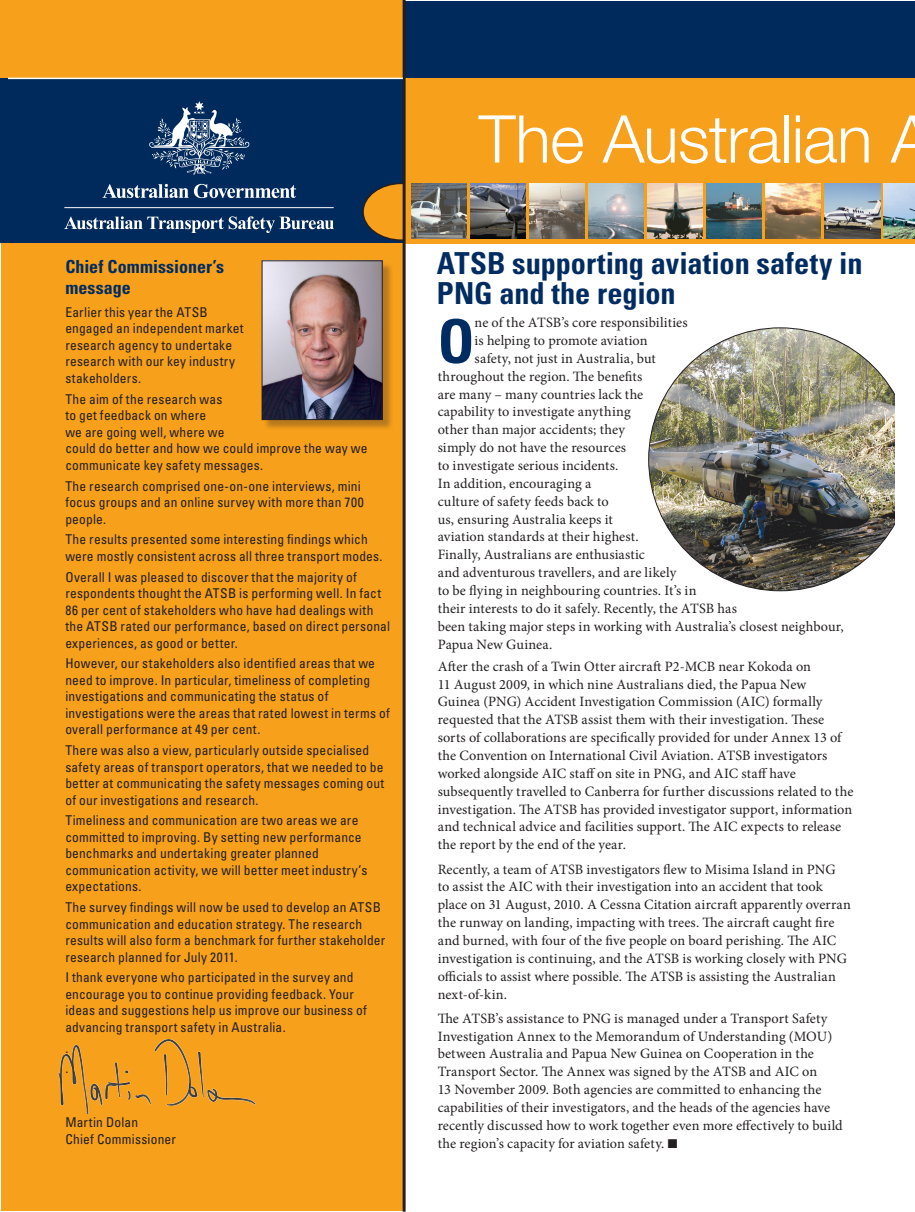
<style>
.page{position:relative;width:915px;height:1212px;background:#fff}
.page>*{position:absolute;margin:0;border:0;box-sizing:border-box;transform-origin:0 0}
.The_Australian_Aviat{font:300 66px "Helvetica Neue LT";letter-spacing:-.01em;color:#fff}
.drop_cap{font:700 condensed 60.3px "Univers";color:#002c62}
.CROSSHEAD_2008{font:700 condensed 30.3px/30.3px "Univers";color:#002c62}
.CROSSHEAD_2008-2{font:700 condensed 18px/21px "Univers";color:#002c62}
.Paragraph_Style_2{font:14.25px/17.9px "Minion Pro";letter-spacing:.005em;color:#231f20}
.drop_cap-2{font:14.25px "Minion Pro";letter-spacing:.005em;color:#231f20}
.ed_message{font:condensed 13.5px/16.5px "Univers";letter-spacing:.015em;color:#231f20}
</style>
<div class="page">
<div style="left:0;top:0;width:404px;height:87px;background:#f6a01b"></div>
<div style="left:404px;top:1px;width:510px;height:86px;background:#00295c"></div>
<div style="left:1px;top:85px;width:403px;height:1126px;background:#f6a01b"></div>
<div style="left:0;top:78px;width:409px;height:165px;background:#00295c"></div>
<div style="left:363px;top:183px;width:77px;height:57px;background:#f6a01b;border-radius:50%"></div>
<div style="left:362px;top:183px;width:79px;height:58px;border:2px solid #231f20;border-radius:50%"></div>
<svg style="left:102px;top:184px;width:194px;height:14px"></svg>
<hr style="left:64px;top:207px;width:269px;height:1px;background:#fff">
<svg style="left:64px;top:216px;width:270px;height:17px"></svg>
<svg style="left:149px;top:101px;width:100px;height:74px"></svg>
<div style="left:404px;top:78px;width:510px;height:166px;background:#f6a01b"></div>
<img style="left:470px;top:183px;width:55px;height:56px">
<img style="left:529px;top:183px;width:55px;height:56px">
<img style="left:588px;top:183px;width:55px;height:56px">
<img style="left:647px;top:183px;width:55px;height:56px">
<img style="left:706px;top:183px;width:55px;height:56px">
<img style="left:765px;top:183px;width:55px;height:56px">
<img style="left:824px;top:183px;width:55px;height:56px">
<img style="left:883px;top:183px;width:31px;height:56px">
<hr style="left:402px;top:0;width:3px;height:1212px;background:#231f20">
<div style="left:263px;top:262px;width:130px;height:169px;background:#231f20;opacity:.3"></div>
<img style="left:263px;top:262px;width:117px;height:156px">
<div style="left:261px;top:260px;width:121px;height:160px;border:1px solid #231f20"></div>
<hr style="left:8px;top:78px;width:395px;height:1px;background:#fff">
<img style="left:411px;top:183px;width:55px;height:56px">
<img style="left:59px;top:1039px;width:196px;height:74px">
<img style="left:648px;top:328px;width:263px;height:263px;border-radius:131px">
<div style="left:894px;top:361px;width:20px;height:262px;background:#fff"></div>
<p class="CROSSHEAD_2008-2" style="left:65px;top:256px;width:160px">Chief Commissioner’s message</p>
<p class="ed_message" style="left:65px;top:304px;width:180px">Earlier this year the ATSB engaged an independent market research agency to undertake research with our key industry stakeholders.</p>
<p class="ed_message" style="left:65px;top:390px;width:304px">The aim of the research was<br>to get feedback on where<br>we are going well, where we<br>could do better and how we could improve the way we communicate key safety messages.</p>
<p class="ed_message" style="left:65px;top:477px;width:300px">The research comprised one-on-one interviews, mini focus groups and an online survey with more than 700 people.</p>
<p class="ed_message" style="left:65px;top:531px;width:318px">The results presented some interesting findings which were mostly consistent across all three transport modes.</p>
<p class="ed_message" style="left:65px;top:568px;width:326px">Overall I was pleased to discover that the majority of respondents thought the ATSB is performing well. In fact 86 per cent of stakeholders who have had dealings with the ATSB rated our performance, based on direct personal experiences, as good or better.</p>
<p class="ed_message" style="left:65px;top:655px;width:326px">However, our stakeholders also identified areas that we need to improve. In particular, timeliness of completing investigations and communicating the status of investigations were the areas that rated lowest in terms of overall performance at 49 per cent.</p>
<p class="ed_message" style="left:65px;top:742px;width:320px">There was also a view, particularly outside specialised safety areas of transport operators, that we needed to be better at communicating the safety messages coming out of our investigations and research.</p>
<p class="ed_message" style="left:65px;top:812px;width:303px">Timeliness and communication are two areas we are committed to improving. By setting new performance benchmarks and undertaking greater planned communication activity, we will better meet industry’s expectations.</p>
<p class="ed_message" style="left:65px;top:899px;width:321px">The survey findings will now be used to develop an ATSB communication and education strategy. The research results will also form a benchmark for further stakeholder research planned for July 2011.</p>
<p class="ed_message" style="left:65px;top:969px;width:303px">I thank everyone who participated in the survey and encourage you to continue providing feedback. Your ideas and suggestions help us improve our business of advancing transport safety in Australia.</p>
<p class="ed_message" style="left:65px;top:1039px;width:4px">.</p>
<p class="ed_message" style="left:65px;top:1060px;width:4px">.</p>
<p class="ed_message" style="left:65px;top:1114px;width:112px">Martin Dolan<br>Chief Commissioner</p>
<p class="The_Australian_Aviat" style="left:478px;top:99px;width:455px">The Australian A</p>
<p class="CROSSHEAD_2008" style="left:437px;top:248px;width:427px">ATSB supporting aviation safety in<br>PNG and the region</p>
<p class="drop_cap" style="left:437px;top:304px;width:38px">O</p>
<p class="drop_cap-2" style="left:474px;top:313px;width:214px">ne of the ATSB’s core responsibilities</p>
<p class="drop_cap-2" style="left:474px;top:331px;width:174px">is helping to promote aviation</p>
<p class="drop_cap-2" style="left:474px;top:349px;width:183px">safety, not just in Australia, but</p>
<p class="drop_cap-2" style="left:437px;top:367px;width:206px">throughout the region. The benefits</p>
<p class="drop_cap-2" style="left:437px;top:384px;width:207px">are many – many countries lack the</p>
<p class="drop_cap-2" style="left:437px;top:402px;width:194px">capability to investigate anything</p>
<p class="drop_cap-2" style="left:437px;top:420px;width:189px">other than major accidents; they</p>
<p class="drop_cap-2" style="left:437px;top:438px;width:190px">simply do not have the resources</p>
<p class="drop_cap-2" style="left:437px;top:456px;width:182px">to investigate serious incidents.</p>
<p class="drop_cap-2" style="left:437px;top:474px;width:155px">In addition, encouraging a</p>
<p class="drop_cap-2" style="left:437px;top:492px;width:173px">culture of safety feeds back to</p>
<p class="drop_cap-2" style="left:437px;top:509px;width:176px">us, ensuring Australia keeps it</p>
<p class="drop_cap-2" style="left:437px;top:527px;width:202px">aviation standards at their highest.</p>
<p class="drop_cap-2" style="left:437px;top:545px;width:209px">Finally, Australians are enthusiastic</p>
<p class="drop_cap-2" style="left:437px;top:563px;width:240px">and adventurous travellers, and are likely</p>
<p class="drop_cap-2" style="left:437px;top:581px;width:260px">to be flying in neighbouring countries. It’s in</p>
<p class="drop_cap-2" style="left:437px;top:599px;width:301px">their interests to do it safely. Recently, the ATSB has</p>
<p class="drop_cap-2" style="left:437px;top:616px;width:407px">been taking major steps in working with Australia’s closest neighbour,</p>
<p class="drop_cap-2" style="left:437px;top:634px;width:116px">Papua New Guinea.</p>
<p class="Paragraph_Style_2" style="left:437px;top:657px;width:417px">After the crash of a Twin Otter aircraft P2-MCB near Kokoda on<br>11 August 2009, in which nine Australians died, the Papua New<br>Guinea (PNG) Accident Investigation Commission (AIC) formally requested that the ATSB assist them with their investigation. These sorts of collaborations are specifically provided for under Annex 13 of the Convention on International Civil Aviation. ATSB investigators worked alongside AIC staff on site in PNG, and AIC staff have subsequently travelled to Canberra for further discussions related to the investigation. The ATSB has provided investigator support, information and technical advice and facilities support. The AIC expects to release the report by the end of the year.</p>
<p class="Paragraph_Style_2" style="left:437px;top:860px;width:415px">Recently, a team of ATSB investigators flew to Misima Island in PNG<br>to assist the AIC with their investigation into an accident that took place on 31 August, 2010. A Cessna Citation aircraft apparently overran the runway on landing, impacting with trees. The aircraft caught fire and burned, with four of the five people on board perishing. The AIC investigation is continuing, and the ATSB is working closely with PNG officials to assist where possible. The ATSB is assisting the Australian next-of-kin.</p>
<p class="Paragraph_Style_2" style="left:437px;top:1009px;width:406px">The ATSB’s assistance to PNG is managed under a Transport Safety Investigation Annex to the Memorandum of Understanding (MOU) between Australia and Papua New Guinea on Cooperation in the Transport Sector. The Annex was signed by the ATSB and AIC on<br>13 November 2009. Both agencies are committed to enhancing the capabilities of their investigators, and the heads of the agencies have recently discussed how to work together even more effectively to build the region’s capacity for aviation safety. ■</p>
</div>
